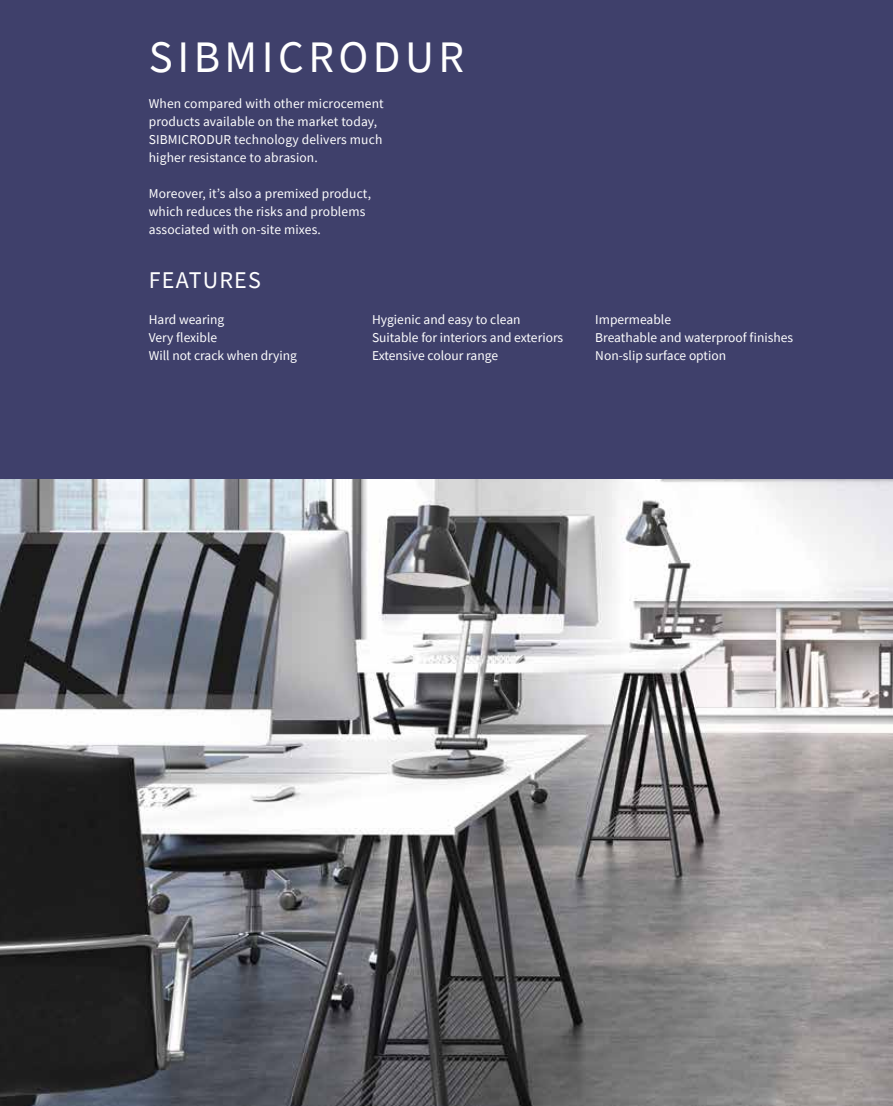
<style>
.page{position:relative;width:893px;height:1106px;background:#fff}
.page>*{position:absolute;margin:0;border:0;box-sizing:border-box;transform-origin:0 0}
.t1{font:45px "Source Sans Pro";letter-spacing:.1em;color:#fff}
.t2{font:24px "Source Sans Pro";letter-spacing:.05em;color:#fff}
.t3{font:13.5px/18px "Source Sans Pro";color:#fff}
</style>
<div class="page">
<img style="left:0;top:478px;width:893px;height:628px">
<div style="left:0;top:0;width:893px;height:478px;background:#3f406b"></div>
<h1 class="t1" style="left:149px;top:28px;width:317px">SIBMICRODUR</h1>
<p class="t3" style="left:149px;top:94px;width:237px">When compared with other microcement products available on the market today, SIBMICRODUR technology delivers much higher resistance to abrasion.</p>
<p class="t3" style="left:149px;top:184px;width:224px">Moreover, it’s also a premixed product, which reduces the risks and problems associated with on-site mixes.</p>
<h2 class="t2" style="left:149px;top:264px;width:114px">FEATURES</h2>
<p class="t3" style="left:149px;top:311px;width:150px">Hard wearing<br>Very flexible<br>Will not crack when drying</p>
<p class="t3" style="left:372px;top:311px;width:193px">Hygienic and easy to clean<br>Suitable for interiors and exteriors<br>Extensive colour range</p>
<p class="t3" style="left:595px;top:311px;width:199px">Impermeable<br>Breathable and waterproof finishes<br>Non-slip surface option</p>
</div>
